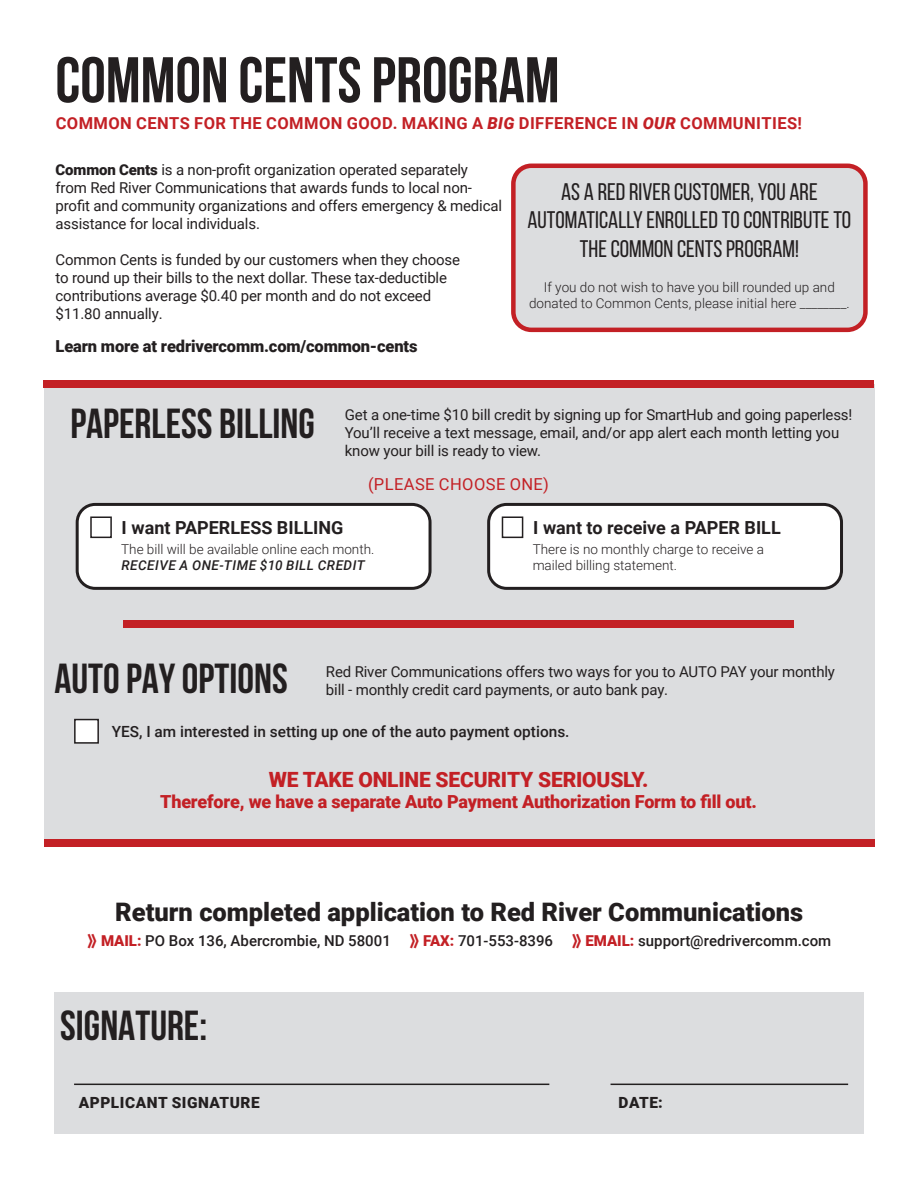
<style>
.page{position:relative;width:918px;height:1188px;background:#fff}
.page>*{position:absolute;margin:0;border:0;box-sizing:border-box;transform-origin:0 0}
.t1{font:700 64.35px "Bebas Neue";color:#231f20}
.t2{font:700 42px "Bebas Neue";color:#231f20}
.t3{font:900 25.5px "Roboto";color:#231f20}
.t4{font:24px/28.8px "Bebas Neue";color:#231f20;text-align:center}
.t5{font:900 21px "Roboto";letter-spacing:-.01em;color:#c32025}
.t6{font:900 18px "Roboto";letter-spacing:-.01em;color:#c32025}
.t7{font:700 18px "Roboto";color:#231f20}
.t8{font:700 16.5px "Roboto";letter-spacing:.025em;color:#c32025}
.t9{font:900 16.5px "Roboto";letter-spacing:-.01em;color:#231f20}
.t10{font:16.5px "Roboto";letter-spacing:.025em;color:#c32025}
.t11{font:500 15.45px "Roboto";color:#231f20}
.t12{font:900 15.45px "Roboto";letter-spacing:.035em;color:#231f20}
.t13{font:15px/18px "Roboto";letter-spacing:-.01em;color:#231f20}
.t14{font:500 15px "Roboto";color:#231f20}
.t15{font:300 13.5px/16.2px "Roboto";color:#231f20}
.s1{font-weight:900;font-style:italic}
.s2{font-weight:900}
.s3{font-weight:500;font-style:italic}
.s4{font-weight:900;color:#c32025}
</style>
<div class="page">
<div style="left:513px;top:166px;width:352px;height:164px;background:#dcdddf;border-radius:18px"></div>
<div style="left:511px;top:164px;width:357px;height:168px;border:4px solid #c32025;border-radius:18px"></div>
<div style="left:44px;top:384px;width:831px;height:455px;background:#dcdddf"></div>
<div style="left:44px;top:839px;width:831px;height:7px;background:#c32025"></div>
<div style="left:489px;top:504px;width:353px;height:84px;background:#fff;border-radius:18px"></div>
<div style="left:487px;top:503px;width:356px;height:87px;border:3px solid #231f20;border-radius:18px"></div>
<div style="left:502px;top:516px;width:21px;height:22px;border:2px solid #231f20"></div>
<div style="left:77px;top:504px;width:353px;height:84px;background:#fff;border-radius:18px"></div>
<div style="left:76px;top:503px;width:356px;height:87px;border:3px solid #231f20;border-radius:18px"></div>
<div style="left:90px;top:516px;width:22px;height:22px;border:2px solid #231f20"></div>
<div style="left:124px;top:620px;width:670px;height:7px;background:#c32025"></div>
<div style="left:54px;top:993px;width:810px;height:141px;background:#dcdddf"></div>
<hr style="left:74px;top:1084px;width:475px;height:1px;background:#231f20">
<hr style="left:611px;top:1084px;width:237px;height:1px;background:#231f20">
<div style="left:75px;top:720px;width:23px;height:23px;background:#fff"></div>
<div style="left:74px;top:719px;width:25px;height:25px;border:2px solid #231f20"></div>
<div style="left:43px;top:381px;width:831px;height:7px;background:#c32025"></div>
<p class="t1" style="left:55px;top:45px;width:506px">COMMON CENTS PROGRAM</p>
<p class="t8" style="left:56px;top:111px;width:748px">COMMON CENTS FOR THE COMMON GOOD. MAKING A <span class="s1">BIG</span> DIFFERENCE IN <span class="s1">OUR</span> COMMUNITIES!</p>
<p class="t13" style="left:56px;top:160px;width:448px"><span class="s2">Common Cents</span> is a non-profit organization operated separately from Red River Communications that awards funds to local non&shy;profit and community organizations and offers emergency &amp; medical assistance for local individuals.</p>
<p class="t13" style="left:56px;top:250px;width:406px">Common Cents is funded by our customers when they choose to round up their bills to the next dollar. These tax-deductible contributions average $0.40 per month and do not exceed $11.80 annually.</p>
<p class="t9" style="left:56px;top:334px;width:363px">Learn more at redrivercomm.com/common-cents</p>
<p class="t4" style="left:528px;top:177px;width:325px">AS A RED RIVER CUSTOMER, YOU ARE<br>AUTOMATICALLY ENROLLED TO CONTRIBUTE TO<br>THE COMMON CENTS PROGRAM!</p>
<p class="t15" style="left:529px;top:278px;width:322px;text-align:center">If you do not wish to have you bill rounded up and donated to Common Cents, please initial here ________.</p>
<p class="t2" style="left:71px;top:400px;width:246px">PAPERLESS BILLING</p>
<p class="t13" style="left:345px;top:405px;width:509px">Get a one-time $10 bill credit by signing up for SmartHub and going paperless!<br>You’ll receive a text message, email, and/or app alert each month letting you know your bill is ready to view.</p>
<p class="t10" style="left:368px;top:473px;width:182px">(PLEASE CHOOSE ONE)</p>
<p class="t7" style="left:533px;top:515px;width:249px">I want to receive a PAPER BILL</p>
<p class="t15" style="left:533px;top:540px;width:233px">There is no monthly charge to receive a mailed billing statement.</p>
<p class="t7" style="left:122px;top:515px;width:223px">I want PAPERLESS BILLING</p>
<p class="t15" style="left:121px;top:540px;width:255px">The bill will be available online each month.<br><span class="s3">RECEIVE A ONE-TIME $10 BILL CREDIT</span></p>
<p class="t2" style="left:54px;top:655px;width:235px">AUTO PAY OPTIONS</p>
<p class="t13" style="left:326px;top:662px;width:511px">Red River Communications offers two ways for you to AUTO PAY your monthly bill - monthly credit card payments, or auto bank pay.</p>
<p class="t11" style="left:112px;top:721px;width:459px">YES, I am interested in setting up one of the auto payment options.</p>
<p class="t5" style="left:269px;top:765px;width:381px">WE TAKE ONLINE SECURITY SERIOUSLY.</p>
<p class="t6" style="left:160px;top:789px;width:598px">Therefore, we have a separate Auto Payment Authorization Form to fill out.</p>
<p class="t3" style="left:115px;top:894px;width:690px">Return completed application to Red River Communications</p>
<p class="t14" style="left:87px;top:930px;width:746px"><span class="s4">⟫ MAIL:</span> PO Box 136, Abercrombie, ND 58001 <span class="s4">⟫ FAX:</span> 701-553-8396 <span class="s4">⟫ EMAIL:</span> support@redrivercomm.com</p>
<p class="t2" style="left:60px;top:1002px;width:148px">SIGNATURE:</p>
<p class="t12" style="left:79px;top:1092px;width:182px">APPLICANT SIGNATURE</p>
<p class="t12" style="left:619px;top:1092px;width:46px">DATE:</p>
</div>
